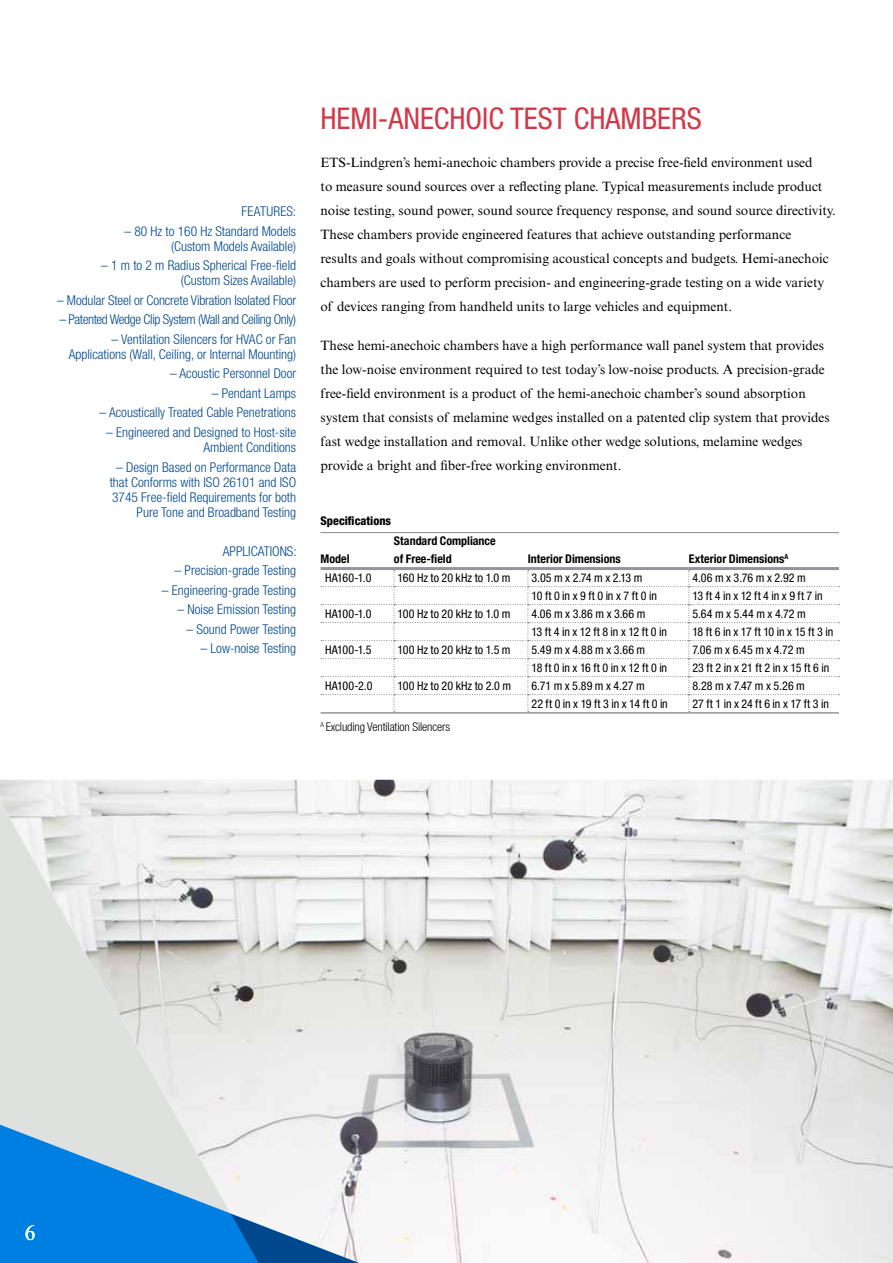
<style>
.page{position:relative;width:893px;height:1263px;background:#fff}
.page>*{position:absolute;margin:0;border:0;box-sizing:border-box;transform-origin:0 0}
.t1{font:condensed 30px "Helvetica Neue LT Std";color:#d1394a}
.t2{font:21px "Times New Roman MT Std";color:#fff}
.t3{font:13.5px/24px "Times New Roman MT Std";color:#000}
.t4{font:300 condensed 13.5px/15px "Helvetica Neue LT Std";color:#00488e;text-align:right}
.t5{font:300 condensed 13.5px "Helvetica Neue LT Std";letter-spacing:-.03em;color:#00488e}
.t6{font:condensed 12px "Helvetica Neue LT Std";color:#000}
.t7{font:700 condensed 12px/18px "Helvetica Neue LT Std";color:#000}
.t8{font:300 condensed 12px "Helvetica Neue LT Std";letter-spacing:-.01em;color:#000}
.t9{font:800 condensed 12px "Helvetica Neue LT Std";color:#000}
</style>
<div class="page">
<hr style="left:321px;top:567px;width:73px;height:3px;background:#939598">
<hr style="left:394px;top:712px;width:134px;height:2px;background:#939598">
<hr style="left:528px;top:712px;width:161px;height:2px;background:#939598">
<hr style="left:689px;top:712px;width:150px;height:2px;background:#939598">
<hr style="left:321px;top:712px;width:73px;height:2px;background:#939598">
<hr style="left:394px;top:567px;width:134px;height:3px;background:#939598">
<hr style="left:528px;top:567px;width:161px;height:3px;background:#939598">
<hr style="left:689px;top:567px;width:150px;height:3px;background:#939598">
<svg style="left:321px;top:570px;width:518px;height:142px"></svg>
<hr style="left:394px;top:532px;width:134px;height:1px;background:#939598">
<hr style="left:528px;top:532px;width:161px;height:1px;background:#939598">
<hr style="left:689px;top:532px;width:150px;height:1px;background:#939598">
<hr style="left:321px;top:532px;width:73px;height:1px;background:#939598">
<img style="left:0;top:780px;width:893px;height:483px">
<svg style="left:892px;top:780px;width:1px;height:24px"></svg>
<p class="t4" style="left:241px;top:204px;width:56px">FEATURES:</p>
<p class="t4" style="left:124px;top:224px;width:173px">– 80 Hz to 160 Hz Standard Models (Custom Models Available)</p>
<p class="t4" style="left:101px;top:258px;width:197px">– 1 m to 2 m Radius Spherical Free-field (Custom Sizes Available)</p>
<p class="t4" style="left:57px;top:293px;width:240px">– Modular Steel or Concrete Vibration Isolated Floor</p>
<p class="t5" style="left:59px;top:312px;width:238px">– Patented Wedge Clip System (Wall and Ceiling Only)</p>
<p class="t4" style="left:69px;top:332px;width:229px">– Ventilation Silencers for HVAC or Fan<br>Applications (Wall, Ceiling, or Internal Mounting)</p>
<p class="t4" style="left:170px;top:366px;width:128px">– Acoustic Personnel Door</p>
<p class="t4" style="left:212px;top:386px;width:86px">– Pendant Lamps</p>
<p class="t4" style="left:100px;top:405px;width:198px">– Acoustically Treated Cable Penetrations</p>
<p class="t4" style="left:106px;top:425px;width:192px">– Engineered and Designed to Host-site<br>Ambient Conditions</p>
<p class="t4" style="left:110px;top:459px;width:188px">– Design Based on Performance Data that Conforms with ISO 26101 and ISO 3745 Free-field Requirements for both Pure Tone and Broadband Testing</p>
<p class="t4" style="left:223px;top:543px;width:75px">APPLICATIONS:</p>
<p class="t4" style="left:175px;top:563px;width:123px">– Precision-grade Testing</p>
<p class="t4" style="left:162px;top:582px;width:136px">– Engineering-grade Testing</p>
<p class="t4" style="left:178px;top:602px;width:120px">– Noise Emission Testing</p>
<p class="t4" style="left:187px;top:621px;width:111px">– Sound Power Testing</p>
<p class="t4" style="left:200px;top:641px;width:97px">– Low-noise Testing</p>
<h1 class="t1" style="left:321px;top:101px;width:383px">HEMI-ANECHOIC TEST CHAMBERS</h1>
<p class="t3" style="left:321px;top:150px;width:517px">ETS-Lindgren’s hemi-anechoic chambers provide a precise free-field environment used<br>to measure sound sources over a reflecting plane. Typical measurements include product noise testing, sound power, sound source frequency response, and sound source directivity.<br>These chambers provide engineered features that achieve outstanding performance<br>results and goals without compromising acoustical concepts and budgets. Hemi-anechoic chambers are used to perform precision- and engineering-grade testing on a wide variety of devices ranging from handheld units to large vehicles and equipment.</p>
<p class="t3" style="left:321px;top:333px;width:511px">These hemi-anechoic chambers have a high performance wall panel system that provides the low-noise environment required to test today’s low-noise products. A precision-grade free-field environment is a product of the hemi-anechoic chamber’s sound absorption system that consists of melamine wedges installed on a patented clip system that provides fast wedge installation and removal. Unlike other wedge solutions, melamine wedges provide a bright and fiber-free working environment.</p>
<p class="t9" style="left:321px;top:513px;width:72px">Specifications</p>
<p class="t7" style="left:321px;top:549px;width:31px">Model</p>
<p class="t7" style="left:394px;top:531px;width:103px">Standard Compliance of Free-field</p>
<p class="t7" style="left:528px;top:549px;width:94px">Interior Dimensions</p>
<p class="t7" style="left:689px;top:549px;width:101px">Exterior Dimensions<sup>A</sup></p>
<p class="t6" style="left:325px;top:571px;width:48px">HA160-1.0</p>
<p class="t6" style="left:398px;top:571px;width:114px">160 Hz to 20 kHz to 1.0 m</p>
<p class="t6" style="left:531px;top:571px;width:113px">3.05 m x 2.74 m x 2.13 m</p>
<p class="t6" style="left:692px;top:571px;width:115px">4.06 m x 3.76 m x 2.92 m</p>
<p class="t6" style="left:531px;top:589px;width:127px">10 ft 0 in x 9 ft 0 in x 7 ft 0 in</p>
<p class="t6" style="left:692px;top:589px;width:132px">13 ft 4 in x 12 ft 4 in x 9 ft 7 in</p>
<p class="t6" style="left:325px;top:607px;width:48px">HA100-1.0</p>
<p class="t6" style="left:398px;top:607px;width:114px">100 Hz to 20 kHz to 1.0 m</p>
<p class="t6" style="left:531px;top:607px;width:115px">4.06 m x 3.86 m x 3.66 m</p>
<p class="t6" style="left:692px;top:607px;width:115px">5.64 m x 5.44 m x 4.72 m</p>
<p class="t6" style="left:531px;top:625px;width:137px">13 ft 4 in x 12 ft 8 in x 12 ft 0 in</p>
<p class="t6" style="left:692px;top:625px;width:142px">18 ft 6 in x 17 ft 10 in x 15 ft 3 in</p>
<p class="t6" style="left:325px;top:643px;width:48px">HA100-1.5</p>
<p class="t6" style="left:398px;top:643px;width:115px">100 Hz to 20 kHz to 1.5 m</p>
<p class="t6" style="left:531px;top:643px;width:115px">5.49 m x 4.88 m x 3.66 m</p>
<p class="t6" style="left:692px;top:643px;width:114px">7.06 m x 6.45 m x 4.72 m</p>
<p class="t6" style="left:531px;top:661px;width:137px">18 ft 0 in x 16 ft 0 in x 12 ft 0 in</p>
<p class="t6" style="left:692px;top:661px;width:138px">23 ft 2 in x 21 ft 2 in x 15 ft 6 in</p>
<p class="t6" style="left:325px;top:679px;width:49px">HA100-2.0</p>
<p class="t6" style="left:398px;top:679px;width:115px">100 Hz to 20 kHz to 2.0 m</p>
<p class="t6" style="left:531px;top:679px;width:115px">6.71 m x 5.89 m x 4.27 m</p>
<p class="t6" style="left:692px;top:679px;width:114px">8.28 m x 7.47 m x 5.26 m</p>
<p class="t6" style="left:531px;top:697px;width:138px">22 ft 0 in x 19 ft 3 in x 14 ft 0 in</p>
<p class="t6" style="left:692px;top:697px;width:138px">27 ft 1 in x 24 ft 6 in x 17 ft 3 in</p>
<p class="t8" style="left:321px;top:719px;width:131px"><sup>A</sup> Excluding Ventilation Silencers</p>
<h2 class="t2" style="left:25px;top:1220px;width:12px">6</h2>
</div>
